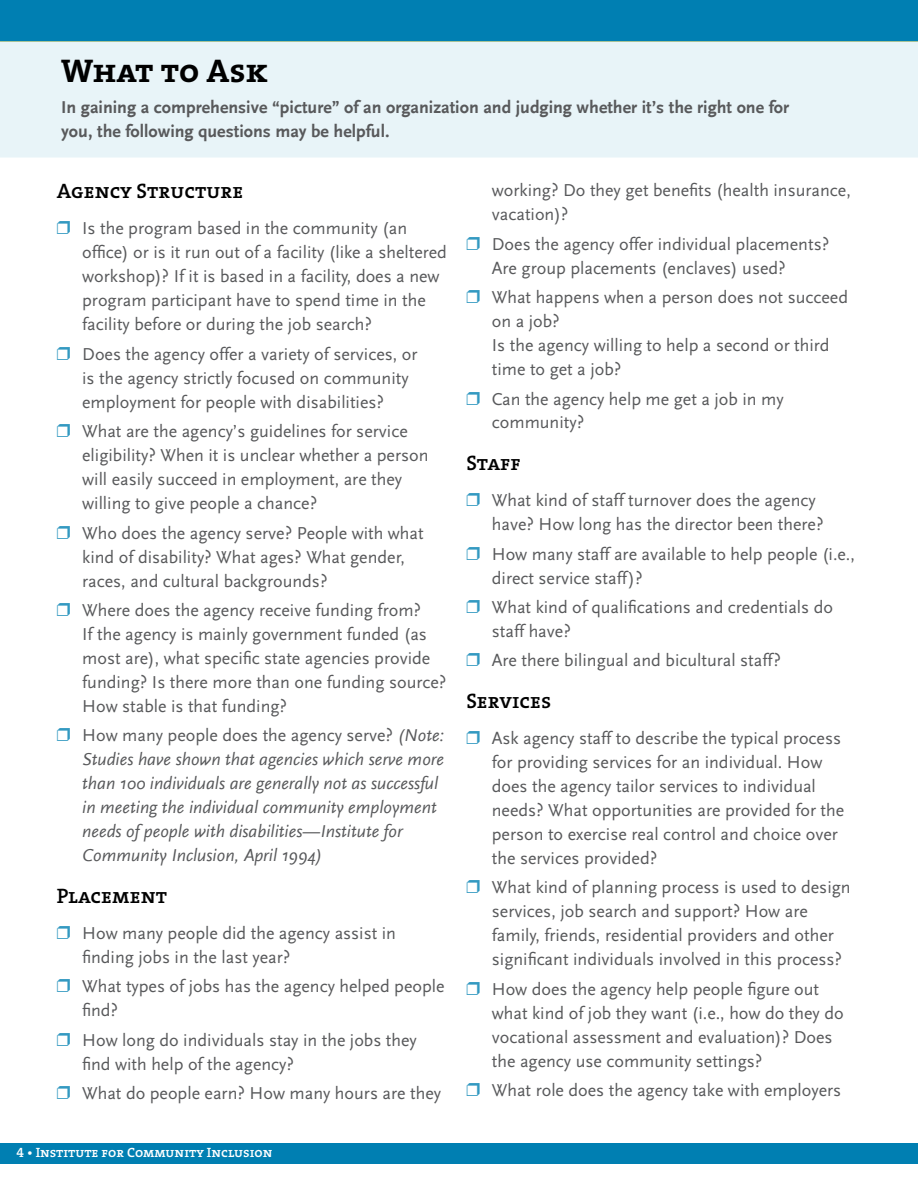
<style>
.page{position:relative;width:918px;height:1188px;background:#fff}
.page>*{position:absolute;margin:0;border:0;box-sizing:border-box;transform-origin:0 0}
.t1{font:33px "The Serif Bold Caps";color:#000}
.t2{font:21px "The Serif Semi Bold Caps";color:#000}
.t3{font:18px/24px "Scala Sans";color:#58595b}
.t4{font:italic 18px/24px "Scala Sans";color:#58595b}
.t5{font:700 18px/24px "Scala Sans";color:#58595b}
.t6{font:13.5px "The Serif Semi Bold Caps";color:#fff}
.s1{font-family:"Monotype Sorts";color:#3399c1}
.s2{font-family:"Monotype Sorts";font-style:normal;color:#3399c1}
.s3{font-style:normal}
</style>
<div class="page">
<div style="left:0;top:1143px;width:918px;height:21px;background:#007fb2"></div>
<div style="left:0;top:0;width:918px;height:42px;background:#007fb2"></div>
<div style="left:0;top:42px;width:918px;height:116px;background:#e8f4f8"></div>
<h1 class="t1" style="left:61px;top:43px;width:209px">What to Ask</h1>
<p class="t5" style="left:61px;top:95px;width:730px">In gaining a comprehensive “picture” of an organization and judging whether it’s the right one for you, the following questions may be helpful.</p>
<p class="t2" style="left:57px;top:174px;width:188px">Agency Structure</p>
<p class="t3" style="left:82px;top:217px;width:366px;text-indent:-26px"><span class="s1">U</span> Is the program based in the community (an office) or is it run out of a facility (like a sheltered workshop)? If it is based in a facility, does a new program participant have to spend time in the facility before or during the job search?</p>
<p class="t3" style="left:82px;top:342px;width:337px;text-indent:-26px"><span class="s1">U</span> Does the agency offer a variety of services, or is the agency strictly focused on community employment for people with disabilities?</p>
<p class="t3" style="left:82px;top:420px;width:348px;text-indent:-26px"><span class="s1">U</span> What are the agency’s guidelines for service eligibility? When it is unclear whether a person will easily succeed in employment, are they willing to give people a chance?</p>
<p class="t3" style="left:82px;top:521px;width:343px;text-indent:-26px"><span class="s1">U</span> Who does the agency serve? People with what kind of disability? What ages? What gender, races, and cultural backgrounds?</p>
<p class="t3" style="left:82px;top:598px;width:366px;text-indent:-26px"><span class="s1">U</span> Where does the agency receive funding from?<br>If the agency is mainly government funded (as most are), what specific state agencies provide funding? Is there more than one funding source?<br>How stable is that funding?</p>
<p class="t4" style="left:82px;top:724px;width:364px;text-indent:-26px"><span class="s2">U</span> <span class="s3">How many people does the agency serve?</span> (Note:<br>Studies have shown that agencies which serve more than 100 individuals are generally not as successful in meeting the individual community employment needs of people with disabilities—Institute for Community Inclusion, April 1994)</p>
<p class="t2" style="left:57px;top:878px;width:112px">Placement</p>
<p class="t3" style="left:82px;top:921px;width:315px;text-indent:-26px"><span class="s1">U</span> How many people did the agency assist in finding jobs in the last year?</p>
<p class="t3" style="left:82px;top:975px;width:364px;text-indent:-26px"><span class="s1">U</span> What types of jobs has the agency helped people find?</p>
<p class="t3" style="left:82px;top:1028px;width:336px;text-indent:-26px"><span class="s1">U</span> How long do individuals stay in the jobs they find with help of the agency?</p>
<p class="t3" style="left:57px;top:1082px;width:386px"><span class="s1">U</span> What do people earn? How many hours are they</p>
<p class="t6" style="left:17px;top:1141px;width:257px">4 • Institute for Community Inclusion</p>
<p class="t3" style="left:492px;top:179px;width:361px">working? Do they get benefits (health insurance, vacation)?</p>
<p class="t3" style="left:492px;top:232px;width:339px;text-indent:-26px"><span class="s1">U</span> Does the agency offer individual placements?<br>Are group placements (enclaves) used?</p>
<p class="t3" style="left:492px;top:286px;width:358px;text-indent:-26px"><span class="s1">U</span> What happens when a person does not succeed on a job?<br>Is the agency willing to help a second or third time to get a job?</p>
<p class="t3" style="left:492px;top:387px;width:293px;text-indent:-26px"><span class="s1">U</span> Can the agency help me get a job in my community?</p>
<p class="t2" style="left:466px;top:445px;width:56px">Staff</p>
<p class="t3" style="left:492px;top:489px;width:333px;text-indent:-26px"><span class="s1">U</span> What kind of staff turnover does the agency have? How long has the director been there?</p>
<p class="t3" style="left:492px;top:542px;width:365px;text-indent:-26px"><span class="s1">U</span> How many staff are available to help people (i.e., direct service staff)?</p>
<p class="t3" style="left:492px;top:595px;width:343px;text-indent:-26px"><span class="s1">U</span> What kind of qualifications and credentials do staff have?</p>
<p class="t3" style="left:466px;top:649px;width:316px"><span class="s1">U</span> Are there bilingual and bicultural staff?</p>
<p class="t2" style="left:466px;top:683px;width:87px">Services</p>
<p class="t3" style="left:492px;top:726px;width:354px;text-indent:-26px"><span class="s1">U</span> Ask agency staff to describe the typical process for providing services for an individual. How does the agency tailor services to individual needs? What opportunities are provided for the person to exercise real control and choice over the services provided?</p>
<p class="t3" style="left:492px;top:876px;width:360px;text-indent:-26px"><span class="s1">U</span> What kind of planning process is used to design services, job search and support? How are family, friends, residential providers and other significant individuals involved in this process?</p>
<p class="t3" style="left:492px;top:977px;width:353px;text-indent:-26px"><span class="s1">U</span> How does the agency help people figure out what kind of job they want (i.e., how do they do vocational assessment and evaluation)? Does the agency use community settings?</p>
<p class="t3" style="left:466px;top:1079px;width:377px"><span class="s1">U</span> What role does the agency take with employers</p>
</div>
